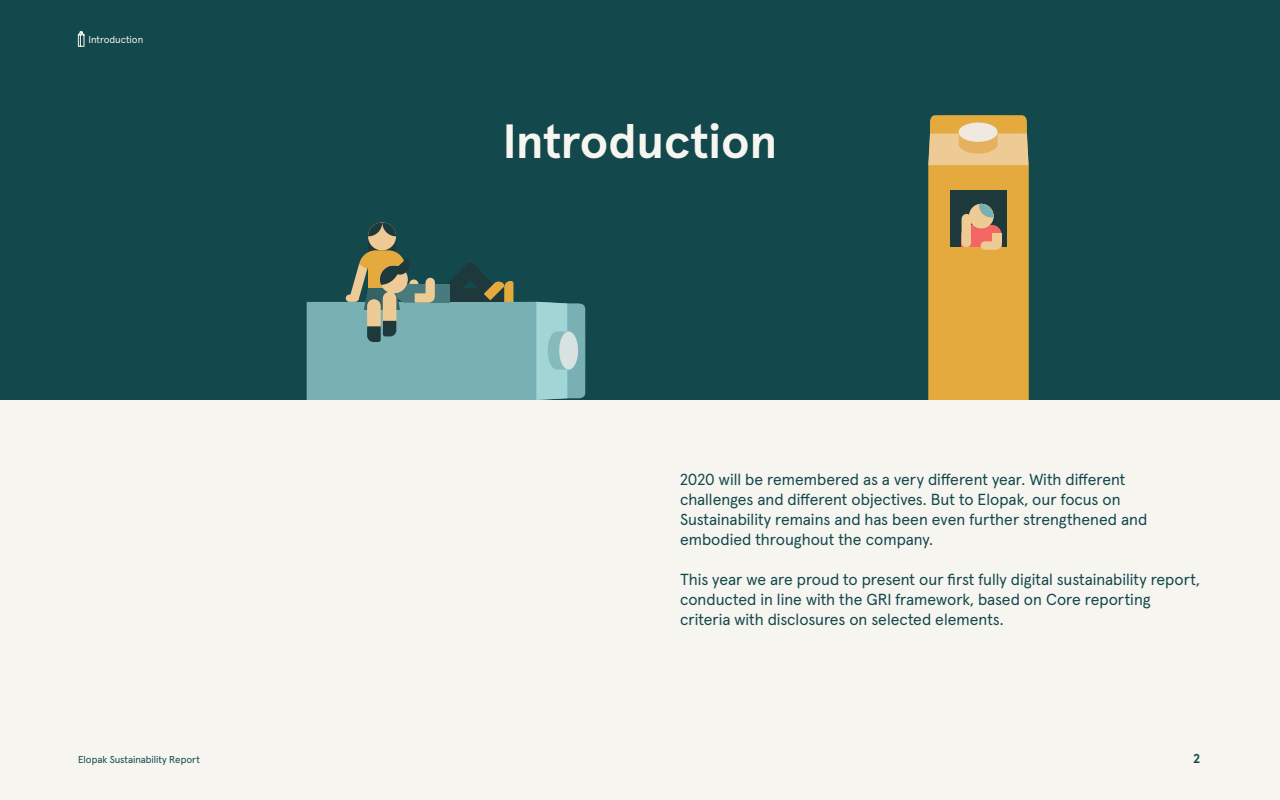
<style>
.page{position:relative;width:1280px;height:800px;background:#f7f5f0}
.page>*{position:absolute;margin:0;border:0;box-sizing:border-box;transform-origin:0 0}
.t1{font:700 48px "Apercu Pro";color:#f7f5f0}
.t2{font:16px/20px "Apercu Pro";color:#13484d}
.t3{font:700 13px "Apercu Pro";color:#13484d}
.t4{font:10px "Apercu Pro";color:#13484d}
.t5{font:10px "Apercu Pro";color:#f7f5f0}
</style>
<div class="page">
<div style="left:0;top:0;width:1280px;height:400px;background:#13484d"></div>
<svg style="left:307px;top:222px;width:278px;height:178px"></svg>
<svg style="left:928px;top:115px;width:101px;height:285px;background:#d6a54c"></svg>
<svg style="left:78px;top:31px;width:7px;height:16px"></svg>
<p class="t5" style="left:89px;top:32px;width:56px">Introduction</p>
<h1 class="t1" style="left:503px;top:104px;width:276px">Introduction</h1>
<p class="t2" style="left:680px;top:468px;width:469px">2020 will be remembered as a very different year. With different challenges and different objectives. But to Elopak, our focus on Sustainability remains and has been even further strengthened and embodied throughout the company.</p>
<p class="t2" style="left:680px;top:568px;width:521px">This year we are proud to present our first fully digital sustainability report, conducted in line with the GRI framework, based on Core reporting criteria with disclosures on selected elements.</p>
<p class="t4" style="left:78px;top:751px;width:123px">Elopak Sustainability Report</p>
<p class="t3" style="left:1193px;top:748px;width:8px">2</p>
</div>
